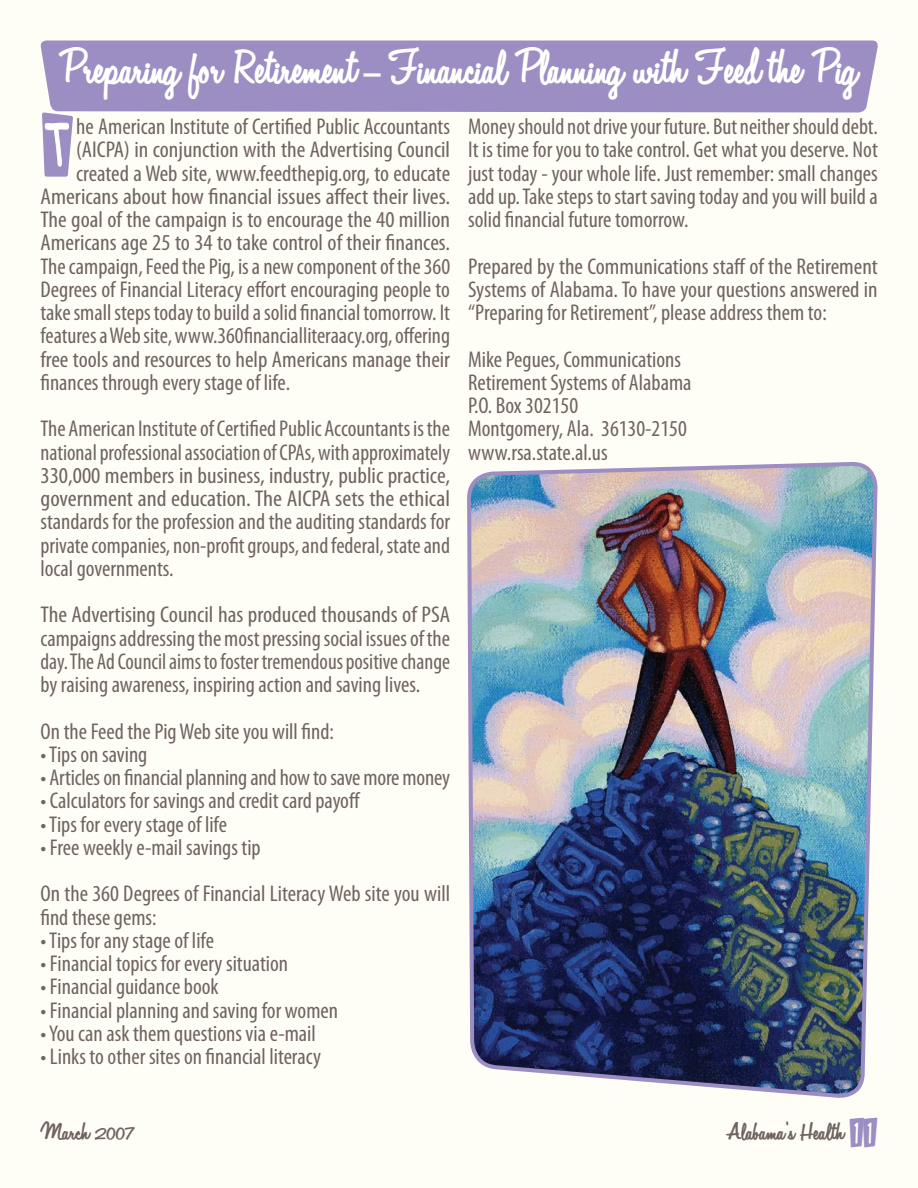
<style>
.page{position:relative;width:918px;height:1188px;background:#fffef6}
.page>*{position:absolute;margin:0;border:0;box-sizing:border-box;transform-origin:0 0}
.t1{font:38.85px "Klink O Mite";color:#9c8dc3}
.t2{font:35.85px "Automobile";letter-spacing:-.01em;color:#fff;scale:.93 1}
.t3{font:condensed 22.8px/23.2px "Myriad Pro";color:#706460;text-align:justify}
.t4{font:condensed 22.8px/23.2px "Myriad Pro";color:#706460;text-align:justify;scale:1.05 1}
.t5{font:condensed 22.8px "Myriad Pro";color:#706460;scale:1.04 1}
.t6{font:condensed 22.8px "Myriad Pro";color:#706460;scale:1.06 1}
.t7{font:18px "Automobile";color:#706460}
.s1{font-family:"Script";font-weight:700}
</style>
<div class="page">
<div style="left:40px;top:40px;width:838px;height:73px;background:#9c8dc3"></div>
<img style="left:467px;top:463px;width:411px;height:635px">
<svg style="left:42px;top:112px;width:31px;height:65px;background:#ab9ecb"></svg>
<h2 class="t2" style="left:59px;top:49px;width:860px">Preparing for Retirement <span class="s1">–</span> Financial Planning with Feed the Pig</h2>
<p class="t3" style="left:76px;top:116px;width:375px">he American Institute of Certified Public Accountants</p>
<p class="t5" style="left:76px;top:141px;width:361px">(AICPA) in conjunction with the Advertising Council</p>
<p class="t3" style="left:76px;top:163px;width:375px">created a Web site, www.feedthepig.org, to educate</p>
<p class="t6" style="left:40px;top:188px;width:388px">Americans about how financial issues affect their lives.</p>
<p class="t5" style="left:40px;top:211px;width:395px">The goal of the campaign is to encourage the 40 million</p>
<p class="t5" style="left:40px;top:234px;width:395px">Americans age 25 to 34 to take control of their finances.</p>
<p class="t3" style="left:40px;top:256px;width:411px">The campaign, Feed the Pig, is a new component of the 360</p>
<p class="t3" style="left:40px;top:279px;width:411px">Degrees of Financial Literacy effort encouraging people to</p>
<p class="t3" style="left:40px;top:302px;width:411px">take small steps today to build a solid financial tomorrow. It</p>
<p class="t3" style="left:40px;top:326px;width:411px">features a Web site, www.360financialliteraacy.org, offering</p>
<p class="t3" style="left:40px;top:349px;width:411px">free tools and resources to help Americans manage their</p>
<p class="t3" style="left:40px;top:372px;width:251px">finances through every stage of life.</p>
<p class="t3" style="left:40px;top:419px;width:411px">The American Institute of Certified Public Accountants is the national professional association of CPAs, with approximately 330,000 members in business, industry, public practice, government and education. The AICPA sets the ethical standards for the profession and the auditing standards for private companies, non-profit groups, and federal, state and local governments.</p>
<p class="t4" style="left:40px;top:605px;width:392px">The Advertising Council has produced thousands of PSA campaigns addressing the most pressing social issues of the day. The Ad Council aims to foster tremendous positive change by raising awareness, inspiring action and saving lives.</p>
<p class="t3" style="left:40px;top:721px;width:295px">On the Feed the Pig Web site you will find:</p>
<p class="t3" style="left:40px;top:744px;width:108px">• Tips on saving</p>
<p class="t3" style="left:40px;top:767px;width:411px">• Articles on financial planning and how to save more money</p>
<p class="t3" style="left:40px;top:791px;width:321px">• Calculators for savings and credit card payoff</p>
<p class="t3" style="left:40px;top:814px;width:188px">• Tips for every stage of life</p>
<p class="t3" style="left:40px;top:826px;width:411px;line-height:46.5px">• Free weekly e-mail savings tip<br>On the 360 Degrees of Financial Literacy Web site you will</p>
<p class="t3" style="left:40px;top:907px;width:118px">find these gems:</p>
<p class="t3" style="left:40px;top:930px;width:175px">• Tips for any stage of life</p>
<p class="t3" style="left:40px;top:953px;width:249px">• Financial topics for every situation</p>
<p class="t3" style="left:40px;top:977px;width:180px">• Financial guidance book</p>
<p class="t3" style="left:40px;top:1000px;width:299px">• Financial planning and saving for women</p>
<p class="t3" style="left:40px;top:1023px;width:277px">• You can ask them questions via e-mail</p>
<p class="t3" style="left:40px;top:1046px;width:282px">• Links to other sites on financial literacy</p>
<p class="t3" style="left:468px;top:116px;width:411px">Money should not drive your future. But neither should debt.<br>It is time for you to take control. Get what you deserve. Not just today - your whole life. Just remember: small changes add up. Take steps to start saving today and you will build a solid financial future tomorrow.</p>
<p class="t3" style="left:468px;top:256px;width:411px">Prepared by the Communications staff of the Retirement Systems of Alabama. To have your questions answered in “Preparing for Retirement”, please address them to:</p>
<p class="t3" style="left:468px;top:349px;width:225px;text-align:left">Mike Pegues, Communications<br>Retirement Systems of Alabama<br>P.O. Box 302150<br>Montgomery, Ala. 36130-2150 www.rsa.state.al.us</p>
<p class="t7" style="left:40px;top:1122px;width:95px">March 2007</p>
<h1 class="t1" style="left:850px;top:1116px;width:28px">11</h1>
<p class="t7" style="left:726px;top:1122px;width:120px">Alabama’s Health</p>
</div>
